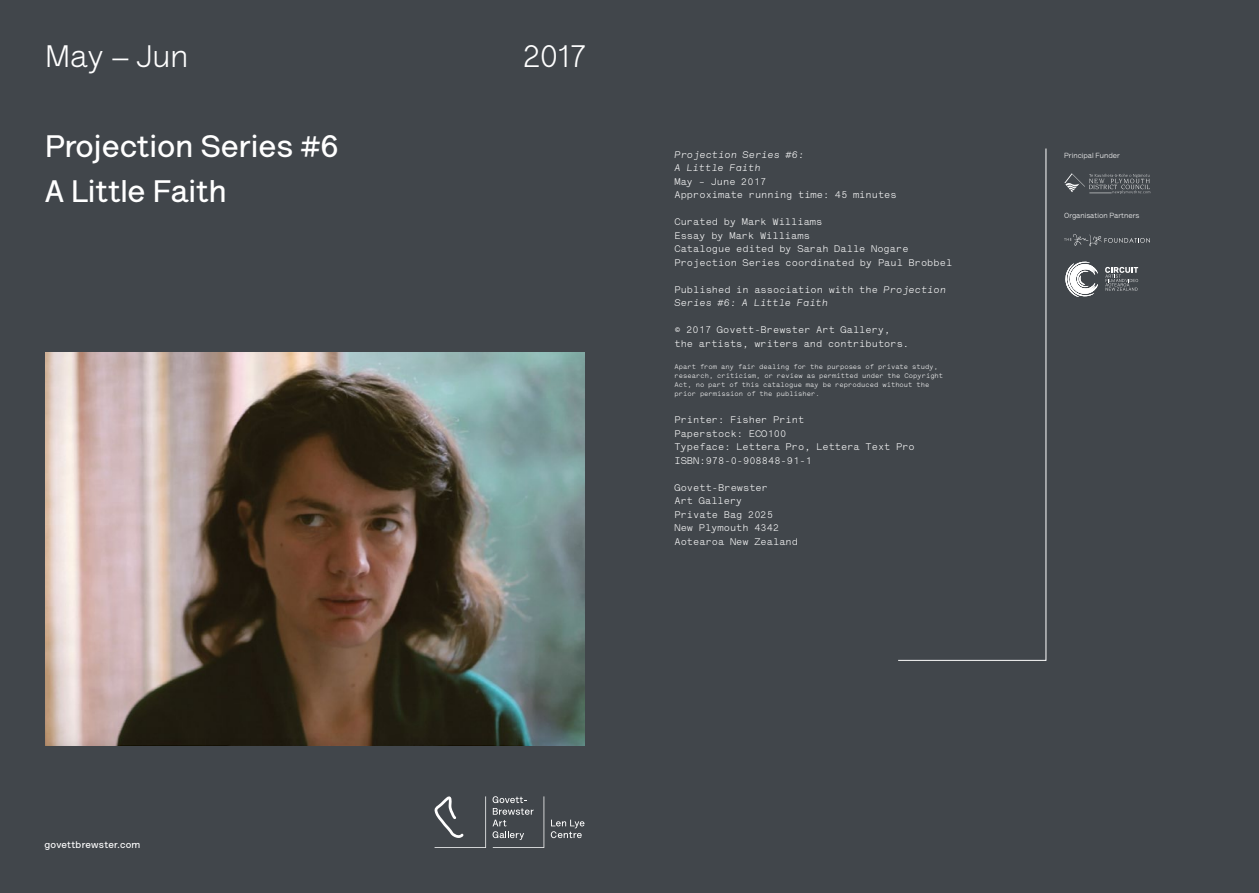
<style>
.page{position:relative;width:1259px;height:893px;background:#fff}
.page>*{position:absolute;margin:0;border:0;box-sizing:border-box;transform-origin:0 0}
.t1{font:700 31.5px/45px "Lettera Text Pro";color:#fff}
.t2{font:31.5px "Lettera Text Pro";color:#fff}
.t3{font:9.75px/13.5px "Lettera Pro";color:#fff}
.t4{font:italic 9.75px/13.5px "Lettera Pro";color:#fff}
.t5{font:700 9.75px "Lettera Text Pro";letter-spacing:.025em;color:#fff}
.t6{font:7.5px "Lettera Text Pro";color:#fff}
.t7{font:6.75px/9px "Lettera Pro";color:#fff}
.s1{font-style:normal}
</style>
<div class="page">
<div style="left:617px;top:0;width:642px;height:893px;background:#41464b"></div>
<svg style="left:1064px;top:173px;width:86px;height:21px"></svg>
<svg style="left:1064px;top:234px;width:86px;height:13px"></svg>
<svg style="left:898px;top:148px;width:148px;height:513px"></svg>
<svg style="left:1065px;top:262px;width:33px;height:35px"></svg>
<svg style="left:1105px;top:267px;width:33px;height:24px"></svg>
<div style="left:0;top:0;width:641px;height:893px;background:#41464b"></div>
<img style="left:45px;top:353px;width:539px;height:393px">
<svg style="left:492px;top:796px;width:52px;height:52px"></svg>
<svg style="left:551px;top:820px;width:33px;height:18px"></svg>
<svg style="left:434px;top:796px;width:52px;height:52px"></svg>
<h1 class="t2" style="left:45px;top:34px;width:145px">May – Jun</h1>
<h1 class="t2" style="left:523px;top:34px;width:63px">2017</h1>
<h1 class="t1" style="left:45px;top:121px;width:295px">Projection Series #6<br>A Little Faith</h1>
<p class="t4" style="left:674px;top:148px;width:131px">Projection Series #6:<br>A Little Faith</p>
<p class="t3" style="left:674px;top:175px;width:224px">May – June 2017<br>Approximate running time: 45 minutes</p>
<p class="t3" style="left:674px;top:215px;width:279px">Curated by Mark Williams<br>Essay by Mark Williams<br>Catalogue edited by Sarah Dalle Nogare Projection Series coordinated by Paul Brobbel</p>
<p class="t4" style="left:674px;top:283px;width:273px"><span class="s1">Published in association with the</span> Projection<br>Series #6: A Little Faith</p>
<p class="t3" style="left:674px;top:323px;width:236px">© 2017 Govett-Brewster Art Gallery, the artists, writers and contributors.</p>
<p class="t7" style="left:674px;top:363px;width:270px">Apart from any fair dealing for the purposes of private study, research, criticism, or review as permitted under the Copyright Act, no part of this catalogue may be reproduced without the prior permission of the publisher.</p>
<p class="t3" style="left:674px;top:413px;width:242px">Printer: Fisher Print<br>Paperstock: ECO100<br>Typeface: Lettera Pro, Lettera Text Pro<br>ISBN:978-0-908848-91-1</p>
<p class="t3" style="left:674px;top:481px;width:125px">Govett-Brewster<br>Art Gallery<br>Private Bag 2025<br>New Plymouth 4342<br>Aotearoa New Zealand</p>
<p class="t6" style="left:1064px;top:150px;width:57px">Principal Funder</p>
<p class="t6" style="left:1064px;top:210px;width:77px">Organisation Partners</p>
<p class="t5" style="left:45px;top:837px;width:97px">govettbrewster.com</p>
</div>
